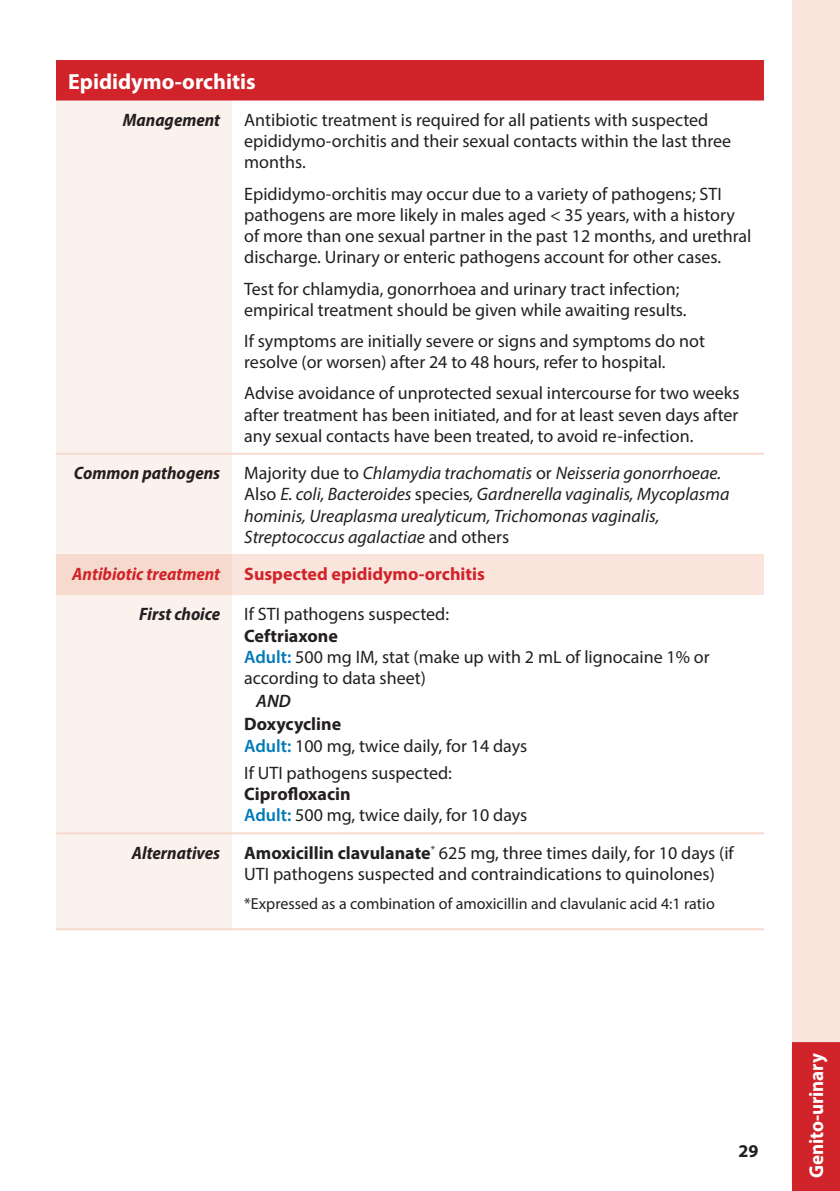
<style>
.page{position:relative;width:840px;height:1191px;background:#fff}
.page>*{position:absolute;margin:0;border:0;box-sizing:border-box;transform-origin:0 0}
.Condition{font:700 22px "Myriad Pro";color:#fff}
.t1{font:700 20px "Myriad Pro";letter-spacing:-.005em;color:#fff;scale:.95 1}
.Body{font:18px/21.2px "Myriad Pro";color:#231f20}
.Body-2{font:italic 18px/21.2px "Myriad Pro";color:#231f20}
.Row_Heading{font:italic 700 semi-condensed 18px "Myriad Pro";color:#231f20}
.Body-3{font:700 18px "Myriad Pro";color:#231f20}
.Row_Heading-2{font:700 18px "Myriad Pro";color:#d1232a}
.Row_Heading-3{font:italic 700 semi-condensed 18px "Myriad Pro";color:#d1232a}
.Body-4{font:italic 600 18px "Myriad Pro";color:#231f20}
.Body-5{font:16px "Myriad Pro";color:#231f20}
.s1{font-style:normal}
.s2{font-weight:600;color:#007ab7}
.s3{font-weight:700}
</style>
<div class="page">
<div style="left:792px;top:0;width:47px;height:1042px;background:#f9e5dc"></div>
<div style="left:791px;top:1042px;width:48px;height:149px;background:#d1232a"></div>
<div style="left:56px;top:60px;width:707px;height:40px;background:#d1232a"></div>
<div style="left:56px;top:100px;width:176px;height:828px;background:#fbf2ed"></div>
<svg style="left:232px;top:100px;width:531px;height:735px"></svg>
<div style="left:56px;top:555px;width:176px;height:40px;background:#f7dace"></div>
<div style="left:232px;top:555px;width:531px;height:40px;background:#f9e5dc"></div>
<hr style="left:56px;top:453px;width:176px;height:2px;background:#f7dace">
<hr style="left:232px;top:453px;width:531px;height:2px;background:#f7dace">
<hr style="left:56px;top:832px;width:176px;height:2px;background:#f7dace">
<hr style="left:232px;top:832px;width:531px;height:2px;background:#f7dace">
<hr style="left:56px;top:928px;width:176px;height:2px;background:#f7dace">
<hr style="left:232px;top:928px;width:531px;height:2px;background:#f7dace">
<p class="Condition" style="left:68px;top:67px;width:189px">Epididymo-orchitis</p>
<p class="Row_Heading" style="left:123px;top:108px;width:99px">Management</p>
<p class="Body" style="left:244px;top:109px;width:488px">Antibiotic treatment is required for all patients with suspected epididymo-orchitis and their sexual contacts within the last three months.</p>
<p class="Body" style="left:244px;top:183px;width:508px">Epididymo-orchitis may occur due to a variety of pathogens; STI pathogens are more likely in males aged &lt; 35 years, with a history of more than one sexual partner in the past 12 months, and urethral discharge. Urinary or enteric pathogens account for other cases.</p>
<p class="Body" style="left:244px;top:277px;width:443px">Test for chlamydia, gonorrhoea and urinary tract infection; empirical treatment should be given while awaiting results.</p>
<p class="Body" style="left:244px;top:330px;width:462px">If symptoms are initially severe or signs and symptoms do not resolve (or worsen) after 24 to 48 hours, refer to hospital.</p>
<p class="Body" style="left:244px;top:382px;width:496px;text-align:justify">Advise avoidance of unprotected sexual intercourse for two weeks after treatment has been initiated, and for at least seven days after any sexual contacts have been treated, to avoid re-infection.</p>
<p class="Row_Heading" style="left:74px;top:461px;width:148px">Common pathogens</p>
<p class="Body-2" style="left:244px;top:462px;width:486px"><span class="s1">Majority due to</span> Chlamydia trachomatis <span class="s1">or</span> Neisseria gonorrhoeae.<br><span class="s1">Also</span> E. coli, Bacteroides <span class="s1">species</span>, Gardnerella vaginalis, Mycoplasma hominis, Ureaplasma urealyticum, Trichomonas vaginalis, Streptococcus agalactiae <span class="s1">and others</span></p>
<p class="Row_Heading-3" style="left:72px;top:563px;width:149px">Antibiotic treatment</p>
<p class="Row_Heading-2" style="left:244px;top:562px;width:242px">Suspected epididymo-orchitis</p>
<p class="Row_Heading" style="left:139px;top:603px;width:82px">First choice</p>
<p class="Body" style="left:244px;top:603px;width:206px">If STI pathogens suspected:</p>
<p class="Body-3" style="left:244px;top:624px;width:95px">Ceftriaxone</p>
<p class="Body" style="left:244px;top:646px;width:466px"><span class="s2">Adult:</span> 500 mg IM, stat (make up with 2 mL of lignocaine 1% or according to data sheet)</p>
<p class="Body-4" style="left:256px;top:690px;width:36px">AND</p>
<p class="Body-3" style="left:244px;top:712px;width:98px">Doxycycline</p>
<p class="Body" style="left:244px;top:734px;width:284px"><span class="s2">Adult:</span> 100 mg, twice daily, for 14 days</p>
<p class="Body" style="left:244px;top:762px;width:209px">If UTI pathogens suspected:</p>
<p class="Body-3" style="left:244px;top:782px;width:108px">Ciprofloxacin</p>
<p class="Body" style="left:244px;top:804px;width:284px"><span class="s2">Adult:</span> 500 mg, twice daily, for 10 days</p>
<p class="Row_Heading" style="left:132px;top:841px;width:90px">Alternatives</p>
<p class="Body" style="left:244px;top:842px;width:490px"><span class="s3">Amoxicillin clavulanate</span><sup>*</sup> 625 mg, three times daily, for 10 days (if<br>UTI pathogens suspected and contraindications to quinolones)</p>
<p class="Body-5" style="left:244px;top:894px;width:472px">*Expressed as a combination of amoxicillin and clavulanic acid 4:1 ratio</p>
<p class="Body-3" style="left:738px;top:1139px;width:21px">29</p>
<p class="t1" style="left:803px;top:1178px;width:133px;rotate:-90deg">Genito-urinary</p>
</div>
